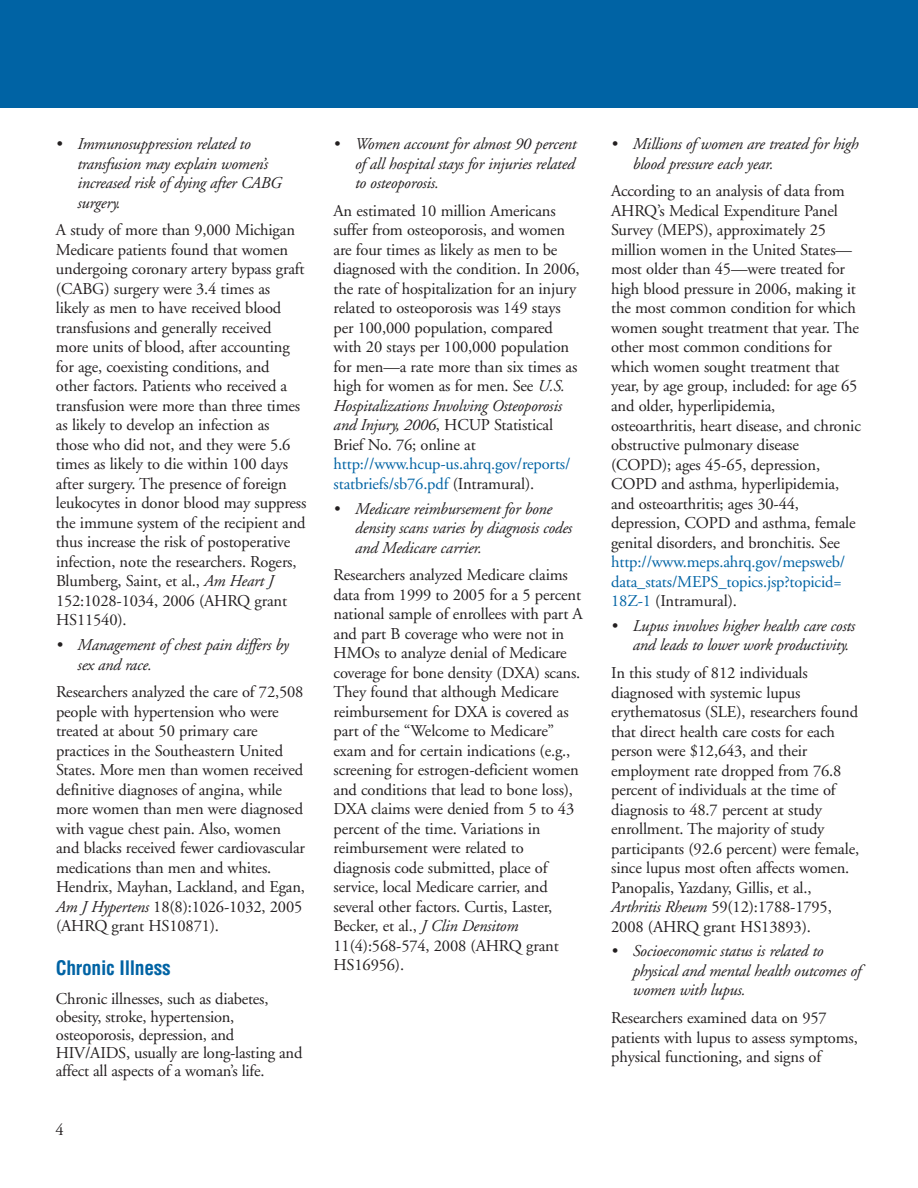
<style>
.page{position:relative;width:918px;height:1188px;background:#fff}
.page>*{position:absolute;margin:0;border:0;box-sizing:border-box;transform-origin:0 0}
.t1{font:700 condensed 19.5px "Helvetica";letter-spacing:-.015em;color:#0063a4}
.t2{font:16.5px/19.5px "Adobe Garamond";letter-spacing:-.01em;color:#231f20}
.t3{font:italic 16.5px/19.5px "Adobe Garamond";letter-spacing:-.015em;color:#231f20}
.t4{font:16.5px/19.5px "Adobe Garamond";letter-spacing:-.01em;color:#0063a4}
.s1{font-style:italic}
.s2{color:#231f20}
</style>
<div class="page">
<div style="left:0;top:0;width:918px;height:108px;background:#0063a4"></div>
<p class="t3" style="left:77px;top:136px;width:206px;text-indent:-22px">• Immunosuppression related to transfusion may explain women’s increased risk of dying after CABG surgery.</p>
<p class="t2" style="left:56px;top:222px;width:252px">A study of more than 9,000 Michigan Medicare patients found that women undergoing coronary artery bypass graft (CABG) surgery were 3.4 times as likely as men to have received blood transfusions and generally received more units of blood, after accounting for age, coexisting conditions, and other factors. Patients who received a transfusion were more than three times as likely to develop an infection as those who did not, and they were 5.6 times as likely to die within 100 days after surgery. The presence of foreign leukocytes in donor blood may suppress the immune system of the recipient and thus increase the risk of postoperative infection, note the researchers. Rogers, Blumberg, Saint, et al., <span class="s1">Am Heart J </span>152:1028-1034, 2006 (AHRQ grant HS11540).</p>
<p class="t3" style="left:78px;top:637px;width:213px;text-indent:-22px">• Management of chest pain differs by sex and race.</p>
<p class="t2" style="left:56px;top:684px;width:251px">Researchers analyzed the care of 72,508 people with hypertension who were treated at about 50 primary care practices in the Southeastern United States. More men than women received definitive diagnoses of angina, while more women than men were diagnosed with vague chest pain. Also, women and blacks received fewer cardiovascular medications than men and whites.<br>Hendrix, Mayhan, Lackland, and Egan, <span class="s1">Am J Hypertens</span> 18(8):1026-1032, 2005 (AHRQ grant HS10871).</p>
<h3 class="t1" style="left:56px;top:957px;width:116px">Chronic Illness</h3>
<p class="t2" style="left:56px;top:991px;width:248px;line-height:18px">Chronic illnesses, such as diabetes, obesity, stroke, hypertension, osteoporosis, depression, and HIV/AIDS, usually are long-lasting and affect all aspects of a woman’s life.</p>
<p class="t2" style="left:56px;top:1122px;width:10px">4</p>
<p class="t3" style="left:355px;top:136px;width:223px;text-align:justify;text-indent:-22px">• Women account for almost 90 percent of all hospital stays for injuries related to osteoporosis.</p>
<p class="t2" style="left:334px;top:202px;width:248px">An estimated 10 million Americans suffer from osteoporosis, and women are four times as likely as men to be diagnosed with the condition. In 2006, the rate of hospitalization for an injury related to osteoporosis was 149 stays per 100,000 population, compared with 20 stays per 100,000 population for men—a rate more than six times as high for women as for men. See <span class="s1">U.S.<br>Hospitalizations Involving Osteoporosis and Injury, 2006</span>, HCUP Statistical Brief No. 76; online at</p>
<p class="t4" style="left:334px;top:456px;width:238px">http://www.hcup-us.ahrq.gov/reports/ statbriefs/sb76.pdf <span class="s2">(Intramural).</span></p>
<p class="t3" style="left:355px;top:500px;width:218px;text-indent:-22px">• Medicare reimbursement for bone density scans varies by diagnosis codes and Medicare carrier.</p>
<p class="t2" style="left:334px;top:567px;width:251px">Researchers analyzed Medicare claims data from 1999 to 2005 for a 5 percent national sample of enrollees with part A and part B coverage who were not in HMOs to analyze denial of Medicare coverage for bone density (DXA) scans.<br>They found that although Medicare reimbursement for DXA is covered as part of the “Welcome to Medicare” exam and for certain indications (e.g., screening for estrogen-deficient women and conditions that lead to bone loss), DXA claims were denied from 5 to 43 percent of the time. Variations in reimbursement were related to diagnosis code submitted, place of service, local Medicare carrier, and several other factors. Curtis, Laster, Becker, et al., <span class="s1">J Clin Densitom </span>11(4):568-574, 2008 (AHRQ grant HS16956).</p>
<p class="t3" style="left:633px;top:136px;width:228px;text-indent:-22px">• Millions of women are treated for high blood pressure each year.</p>
<p class="t2" style="left:611px;top:183px;width:251px">According to an analysis of data from AHRQ’s Medical Expenditure Panel Survey (MEPS), approximately 25 million women in the United States— most older than 45—were treated for high blood pressure in 2006, making it the most common condition for which women sought treatment that year. The other most common conditions for which women sought treatment that year, by age group, included: for age 65 and older, hyperlipidemia, osteoarthritis, heart disease, and chronic obstructive pulmonary disease (COPD); ages 45-65, depression, COPD and asthma, hyperlipidemia, and osteoarthritis; ages 30-44, depression, COPD and asthma, female genital disorders, and bronchitis. See</p>
<p class="t4" style="left:611px;top:553px;width:236px">http://www.meps.ahrq.gov/mepsweb/ data_stats/MEPS_topics.jsp?topicid=<br>18Z-1 <span class="s2">(Intramural).</span></p>
<p class="t3" style="left:633px;top:617px;width:224px;text-indent:-22px">• Lupus involves higher health care costs and leads to lower work productivity.</p>
<p class="t2" style="left:611px;top:664px;width:250px">In this study of 812 individuals diagnosed with systemic lupus erythematosus (SLE), researchers found that direct health care costs for each person were $12,643, and their employment rate dropped from 76.8 percent of individuals at the time of diagnosis to 48.7 percent at study enrollment. The majority of study participants (92.6 percent) were female, since lupus most often affects women.<br>Panopalis, Yazdany, Gillis, et al., <span class="s1">Arthritis Rheum</span> 59(12):1788-1795, 2008 (AHRQ grant HS13893).</p>
<p class="t3" style="left:633px;top:943px;width:230px;text-indent:-22px">• Socioeconomic status is related to physical and mental health outcomes of women with lupus.</p>
<p class="t2" style="left:611px;top:1010px;width:248px">Researchers examined data on 957 patients with lupus to assess symptoms, physical functioning, and signs of</p>
</div>
